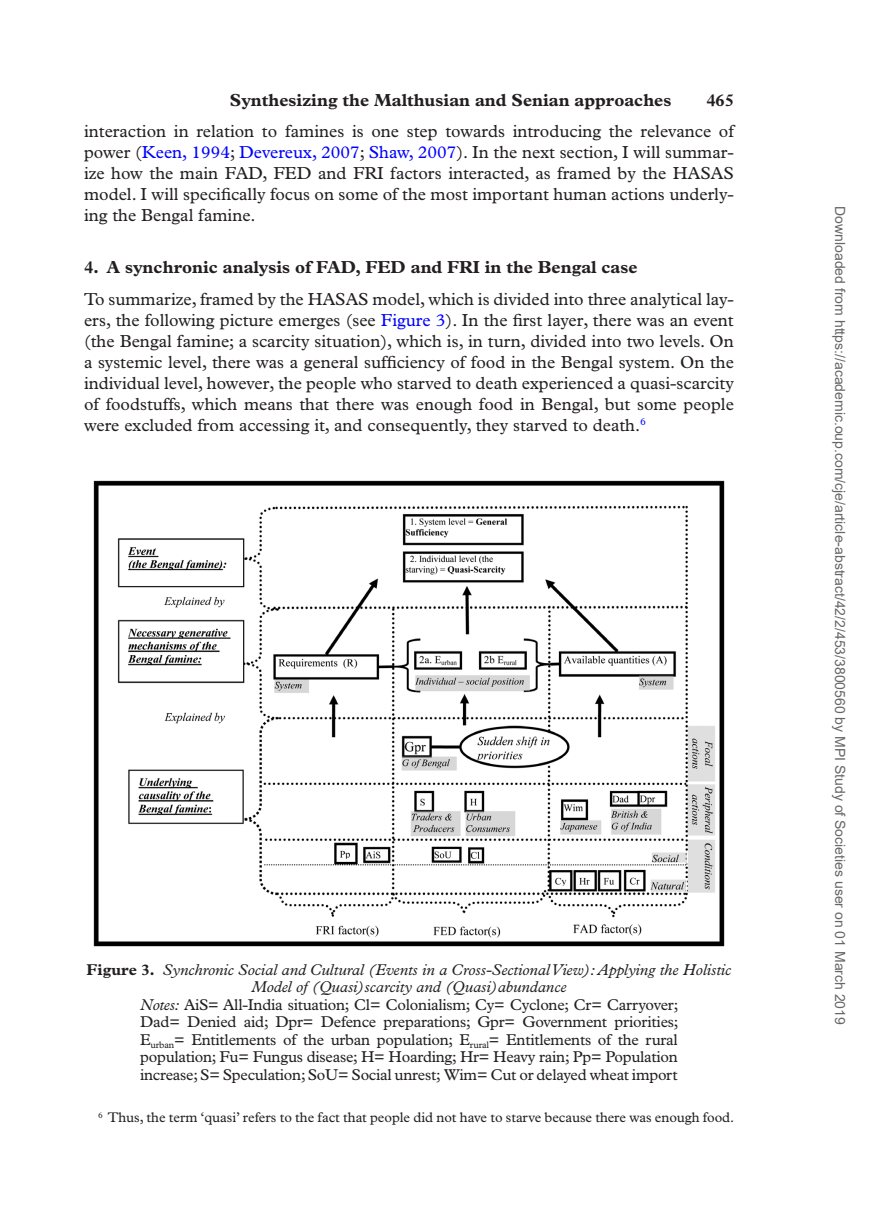
<style>
.page{position:relative;width:874px;height:1231px;background:#fff}
.page>*{position:absolute;margin:0;border:0;box-sizing:border-box;transform-origin:0 0}
.t1{font:17.5px/21px "Plantin Std";color:#231f20;text-align:justify}
.t2{font:700 17.5px "Plantin Std";color:#231f20}
.t3{font:15.75px/17.5px "Plantin Std";letter-spacing:-.015em;color:#231f20;text-align:center}
.t4{font:14px "Arial";color:#666}
.t5{font:14px "Plantin Std";letter-spacing:-.005em;color:#231f20}
.s1{color:#00f}
.s2{font-weight:700}
.s3{font-style:italic}
</style>
<div class="page">
<img style="left:94px;top:480px;width:630px;height:466px">
<p class="t2" style="left:230px;top:90px;width:443px">Synthesizing the Malthusian and Senian approaches</p>
<p class="t2" style="left:706px;top:90px;width:29px">465</p>
<p class="t1" style="left:84px;top:120px;width:651px">interaction in relation to famines is one step towards introducing the relevance of power (<span class="s1">Keen, 1994</span>; <span class="s1">Devereux, 2007</span>; <span class="s1">Shaw, 2007</span>). In the next section, I will summar&shy;ize how the main FAD, FED and FRI factors interacted, as framed by the HASAS model. I will specifically focus on some of the most important human actions underly&shy;ing the Bengal famine.</p>
<p class="t2" style="left:84px;top:257px;width:554px">4. A synchronic analysis of FAD, FED and FRI in the Bengal case</p>
<p class="t1" style="left:84px;top:288px;width:651px">To summarize, framed by the HASAS model, which is divided into three analytical lay&shy;ers, the following picture emerges (see <span class="s1">Figure 3</span>). In the first layer, there was an event (the Bengal famine; a scarcity situation), which is, in turn, divided into two levels. On a systemic level, there was a general sufficiency of food in the Bengal system. On the individual level, however, the people who starved to death experienced a quasi-scarcity of foodstuffs, which means that there was enough food in Bengal, but some people were excluded from accessing it, and consequently, they starved to death.<sup>6</sup></p>
<p class="t3" style="left:87px;top:960px;width:645px"><span class="s2">Figure 3.</span> <span class="s3">Synchronic Social and Cultural (Events in a Cross-Sectional View): Applying the Holistic Model of (Quasi)scarcity and (Quasi)abundance<br>Notes:</span> AiS= All-India situation; Cl= Colonialism; Cy= Cyclone; Cr= Carryover;<br>Dad= Denied aid; Dpr= Defence preparations; Gpr= Government priorities;<br>E<sub>urban</sub>= Entitlements of the urban population; E<sub>rural</sub>= Entitlements of the rural<br>population; Fu= Fungus disease; H= Hoarding; Hr= Heavy rain; Pp= Population<br>increase; S= Speculation; SoU= Social unrest; Wim= Cut or delayed wheat import</p>
<p class="t5" style="left:98px;top:1109px;width:637px"><sup>6</sup> Thus, the term ‘quasi’ refers to the fact that people did not have to starve because there was enough food.</p>
<p class="t4" style="left:844px;top:206px;width:820px;rotate:90deg">Downloaded from https://academic.oup.com/cje/article-abstract/42/2/453/3800560 by MPI Study of Societies user on 01 March 2019</p>
</div>
